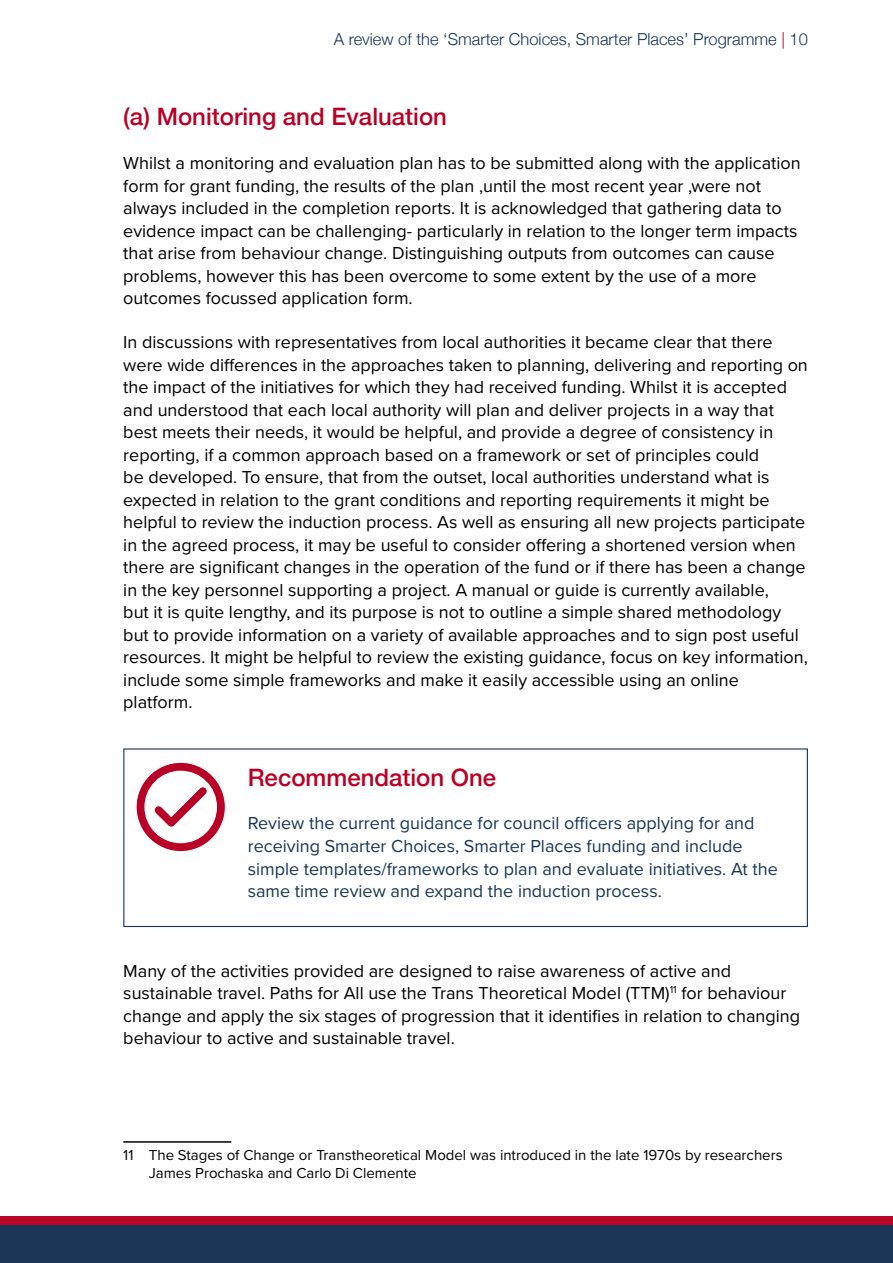
<style>
.page{position:relative;width:893px;height:1263px;background:#fff}
.page>*{position:absolute;margin:0;border:0;box-sizing:border-box;transform-origin:0 0}
.t1{font:500 24px "Helvetica Neue";color:#b90027}
.body_text{font:18px/22.5px "Proxima Nova";color:#000}
.body_text-2{font:18px/22.5px "Proxima Nova";color:#1a3654}
.t2{font:300 16.5px "Helvetica Neue";color:#1a3654}
.footnotes{font:15px/18px "Proxima Nova";color:#000}
.s1{color:#b90027}
</style>
<div class="page">
<div style="left:0;top:1225px;width:893px;height:38px;background:#1a3654"></div>
<div style="left:0;top:1216px;width:893px;height:9px;background:#b90027"></div>
<hr style="left:123px;top:1141px;width:108px;height:2px;background:#000">
<div style="left:123px;top:748px;width:685px;height:179px;border:1px solid #1a3654"></div>
<svg style="left:136px;top:762px;width:90px;height:90px"></svg>
<p class="t2" style="left:334px;top:25px;width:476px">A review of the ‘Smarter Choices, Smarter Places’ Programme <span class="s1">|</span> 10</p>
<p class="t1" style="left:123px;top:98px;width:325px">(a) Monitoring and Evaluation</p>
<p class="body_text" style="left:123px;top:151px;width:679px">Whilst a monitoring and evaluation plan has to be submitted along with the application form for grant funding, the results of the plan ,until the most recent year ,were not always included in the completion reports. It is acknowledged that gathering data to evidence impact can be challenging- particularly in relation to the longer term impacts that arise from behaviour change. Distinguishing outputs from outcomes can cause problems, however this has been overcome to some extent by the use of a more outcomes focussed application form.</p>
<p class="body_text" style="left:123px;top:330px;width:686px">In discussions with representatives from local authorities it became clear that there were wide differences in the approaches taken to planning, delivering and reporting on the impact of the initiatives for which they had received funding. Whilst it is accepted and understood that each local authority will plan and deliver projects in a way that best meets their needs, it would be helpful, and provide a degree of consistency in reporting, if a common approach based on a framework or set of principles could<br>be developed. To ensure, that from the outset, local authorities understand what is expected in relation to the grant conditions and reporting requirements it might be helpful to review the induction process. As well as ensuring all new projects participate in the agreed process, it may be useful to consider offering a shortened version when there are significant changes in the operation of the fund or if there has been a change in the key personnel supporting a project. A manual or guide is currently available,<br>but it is quite lengthy, and its purpose is not to outline a simple shared methodology but to provide information on a variety of available approaches and to sign post useful resources. It might be helpful to review the existing guidance, focus on key information, include some simple frameworks and make it easily accessible using an online platform.</p>
<p class="t1" style="left:248px;top:758px;width:250px">Recommendation One</p>
<p class="body_text-2" style="left:248px;top:811px;width:532px">Review the current guidance for council officers applying for and receiving Smarter Choices, Smarter Places funding and include simple templates/frameworks to plan and evaluate initiatives. At the same time review and expand the induction process.</p>
<p class="body_text" style="left:123px;top:959px;width:678px">Many of the activities provided are designed to raise awareness of active and sustainable travel. Paths for All use the Trans Theoretical Model (TTM)<sup>11</sup> for behaviour change and apply the six stages of progression that it identifies in relation to changing behaviour to active and sustainable travel.</p>
<p class="footnotes" style="left:149px;top:1145px;width:635px;text-indent:-26px">11 The Stages of Change or Transtheoretical Model was introduced in the late 1970s by researchers<br>James Prochaska and Carlo Di Clemente</p>
</div>
